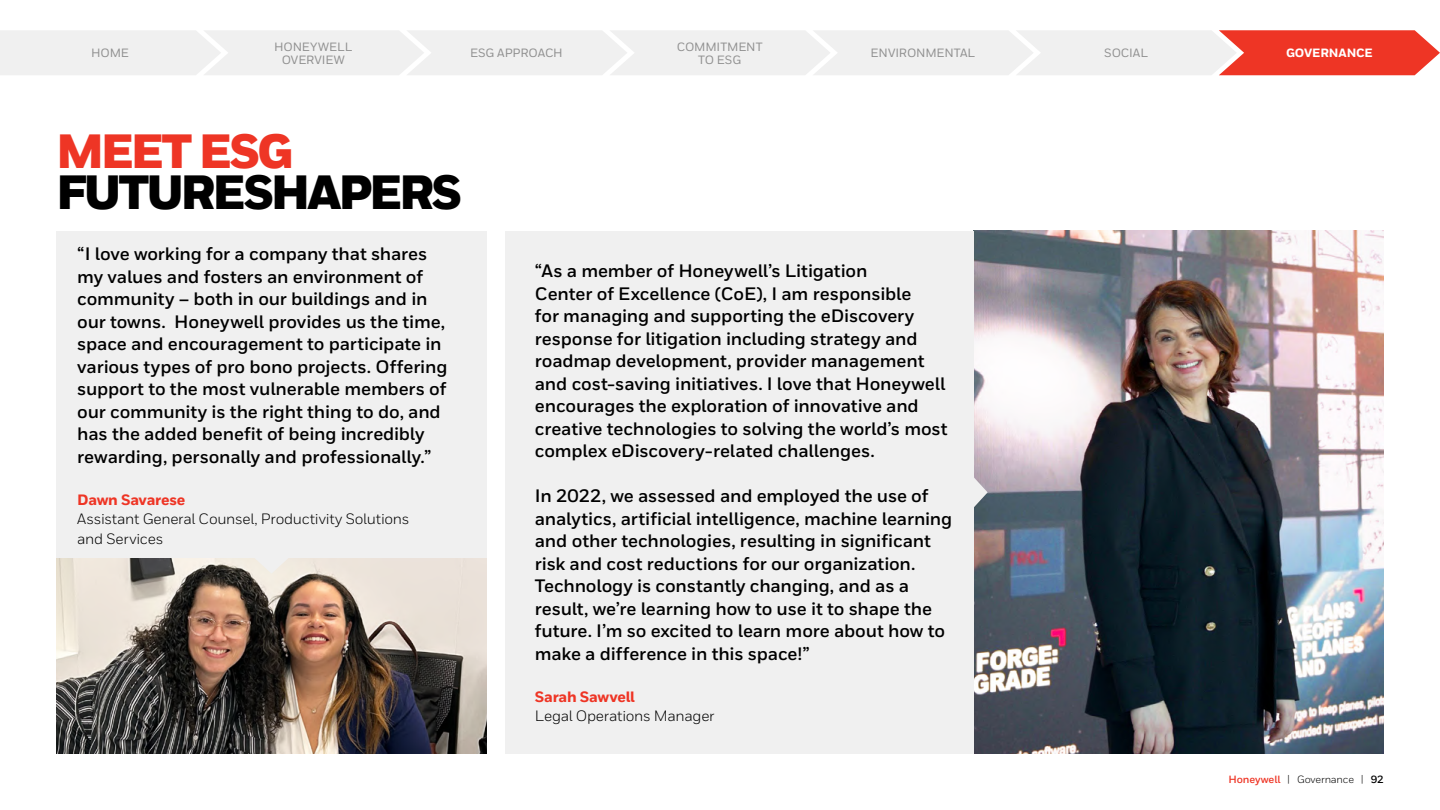
<style>
.page{position:relative;width:1440px;height:810px;background:#fff}
.page>*{position:absolute;margin:0;border:0;box-sizing:border-box;transform-origin:0 0}
.t1{font:900 48px "Honeywell Sans";letter-spacing:-.065em;color:#000}
.t2{font:900 48px "Honeywell Sans";letter-spacing:-.065em;color:#ee3525}
.t3{font:700 18px/22.5px "Honeywell Sans";letter-spacing:-.01em;color:#000}
.t4{font:15px/19.5px "Honeywell Sans";letter-spacing:-.015em;color:#000}
.t5{font:800 15px "Honeywell Sans";letter-spacing:-.02em;color:#ee3525}
.t6{font:500 12px/13.5px "Honeywell Sans";letter-spacing:-.01em;color:#909090;text-align:center}
.t7{font:800 12px "Honeywell Sans";letter-spacing:-.01em;color:#fff}
.t8{font:10.5px "Honeywell Sans";letter-spacing:-.015em;color:#000}
.s1{font-weight:700;color:#ee3525}
.s2{font-weight:700}
</style>
<div class="page">
<img style="left:974px;top:231px;width:410px;height:523px">
<img style="left:56px;top:558px;width:431px;height:196px">
<div style="left:56px;top:231px;width:431px;height:327px;background:#f0f0f0"></div>
<div style="left:505px;top:231px;width:469px;height:523px;background:#f0f0f0"></div>
<svg style="left:974px;top:475px;width:14px;height:35px"></svg>
<svg style="left:254px;top:558px;width:35px;height:16px"></svg>
<svg style="left:0;top:30px;width:1440px;height:45px"></svg>
<p class="t6" style="left:274px;top:40px;width:80px">HONEYWELL<br>OVERVIEW</p>
<p class="t6" style="left:91px;top:47px;width:39px">HOME</p>
<p class="t6" style="left:677px;top:40px;width:87px">COMMITMENT<br>TO ESG</p>
<p class="t6" style="left:470px;top:47px;width:94px">ESG APPROACH</p>
<p class="t6" style="left:871px;top:47px;width:106px">ENVIRONMENTAL</p>
<p class="t6" style="left:1104px;top:47px;width:45px">SOCIAL</p>
<p class="t7" style="left:1286px;top:46px;width:88px">GOVERNANCE</p>
<h1 class="t2" style="left:56px;top:122px;width:239px">MEET ESG</h1>
<h1 class="t1" style="left:56px;top:163px;width:408px">FUTURESHAPERS</h1>
<p class="t3" style="left:77px;top:243px;width:372px">“I love working for a company that shares my values and fosters an environment of community – both in our buildings and in our towns. Honeywell provides us the time, space and encouragement to participate in various types of pro bono projects. Offering support to the most vulnerable members of our community is the right thing to do, and has the added benefit of being incredibly rewarding, personally and professionally.”</p>
<p class="t5" style="left:77px;top:491px;width:110px">Dawn Savarese</p>
<p class="t4" style="left:77px;top:510px;width:334px">Assistant General Counsel, Productivity Solutions and Services</p>
<p class="t3" style="left:535px;top:260px;width:414px">“As a member of Honeywell’s Litigation<br>Center of Excellence (CoE), I am responsible<br>for managing and supporting the eDiscovery response for litigation including strategy and roadmap development, provider management and cost-saving initiatives. I love that Honeywell encourages the exploration of innovative and creative technologies to solving the world’s most complex eDiscovery-related challenges.</p>
<p class="t3" style="left:535px;top:485px;width:419px">In 2022, we assessed and employed the use of analytics, artificial intelligence, machine learning and other technologies, resulting in significant risk and cost reductions for our organization.<br>Technology is constantly changing, and as a result, we’re learning how to use it to shape the future. I’m so excited to learn more about how to make a difference in this space!”</p>
<p class="t5" style="left:535px;top:687px;width:101px">Sarah Sawvell</p>
<p class="t4" style="left:535px;top:706px;width:181px">Legal Operations Manager</p>
<p class="t8" style="left:1229px;top:773px;width:157px"><span class="s1">Honeywell</span> | Governance | <span class="s2">92</span></p>
</div>
